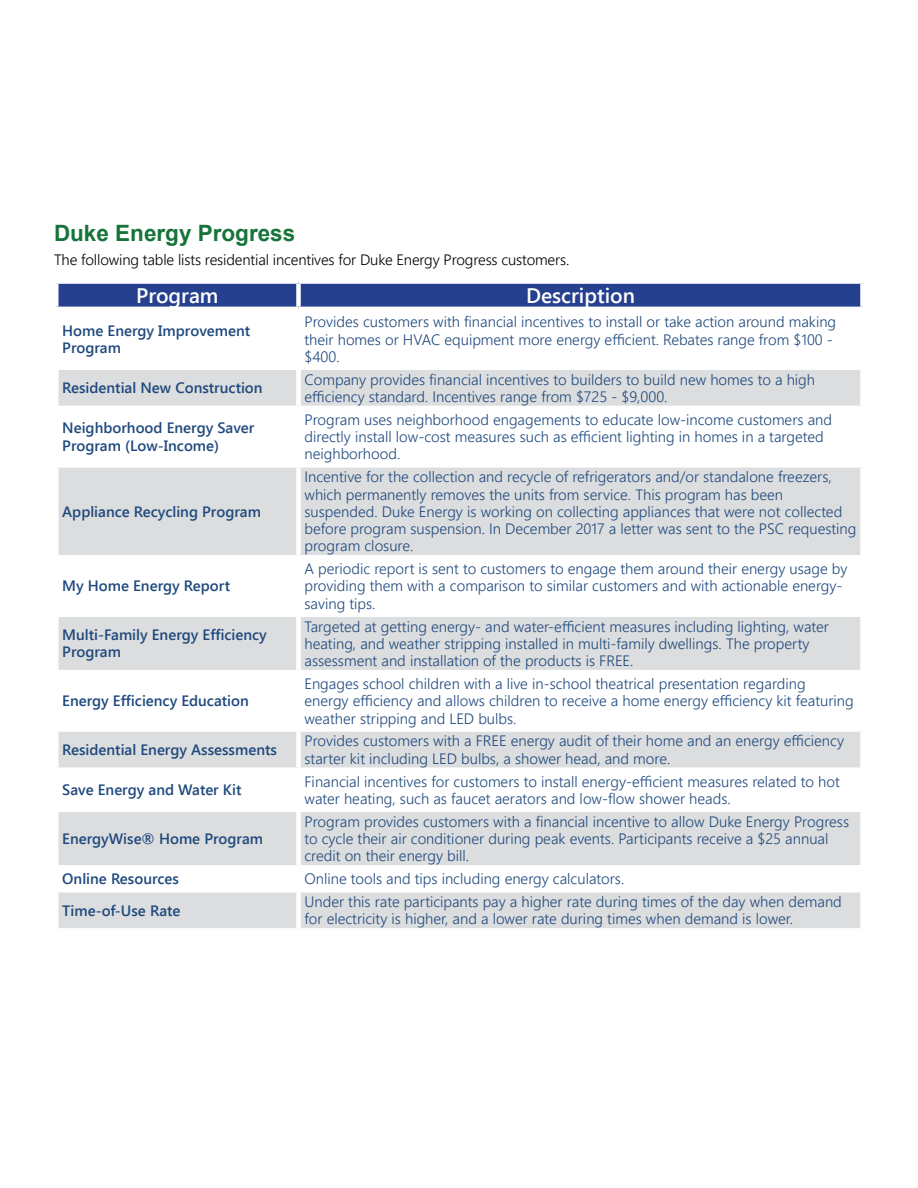
<style>
.page{position:relative;width:918px;height:1188px;background:#fff}
.page>*{position:absolute;margin:0;border:0;box-sizing:border-box;transform-origin:0 0}
.t1{font:700 22.5px "Arial";color:#16743b}
.t2{font:600 21px "Segoe UI";color:#fff}
.t3{font:300 15px/17.2px "Segoe UI";color:#1f497d}
.t4{font:600 15px/17.2px "Segoe UI";color:#1f497d}
.t5{font:300 15px "Segoe UI";letter-spacing:-.01em;color:#000}
</style>
<div class="page">
<div style="left:58px;top:284px;width:802px;height:23px;background:#25408f"></div>
<svg style="left:58px;top:370px;width:802px;height:558px;fill:#dcddde"></svg>
<div style="left:296px;top:370px;width:5px;height:36px;background:#fff"></div>
<hr style="left:54px;top:406px;width:244px;height:4px;background:#fff">
<hr style="left:298px;top:406px;width:567px;height:4px;background:#fff">
<div style="left:296px;top:410px;width:5px;height:53px;background:#fff"></div>
<div style="left:54px;top:463px;width:244px;height:5px;background:#fff"></div>
<div style="left:298px;top:463px;width:567px;height:5px;background:#fff"></div>
<div style="left:296px;top:468px;width:5px;height:87px;background:#fff"></div>
<div style="left:54px;top:555px;width:244px;height:5px;background:#fff"></div>
<div style="left:298px;top:555px;width:567px;height:5px;background:#fff"></div>
<div style="left:296px;top:560px;width:5px;height:52px;background:#fff"></div>
<div style="left:54px;top:612px;width:244px;height:5px;background:#fff"></div>
<div style="left:298px;top:612px;width:567px;height:5px;background:#fff"></div>
<div style="left:296px;top:617px;width:5px;height:53px;background:#fff"></div>
<hr style="left:54px;top:670px;width:244px;height:4px;background:#fff">
<hr style="left:298px;top:670px;width:567px;height:4px;background:#fff">
<div style="left:296px;top:674px;width:5px;height:53px;background:#fff"></div>
<div style="left:54px;top:727px;width:244px;height:5px;background:#fff"></div>
<div style="left:298px;top:727px;width:567px;height:5px;background:#fff"></div>
<div style="left:296px;top:732px;width:5px;height:35px;background:#fff"></div>
<div style="left:54px;top:767px;width:244px;height:5px;background:#fff"></div>
<div style="left:298px;top:767px;width:567px;height:5px;background:#fff"></div>
<div style="left:296px;top:772px;width:5px;height:36px;background:#fff"></div>
<hr style="left:54px;top:808px;width:244px;height:4px;background:#fff">
<hr style="left:298px;top:808px;width:567px;height:4px;background:#fff">
<div style="left:296px;top:812px;width:5px;height:53px;background:#fff"></div>
<div style="left:54px;top:865px;width:244px;height:5px;background:#fff"></div>
<div style="left:298px;top:865px;width:567px;height:5px;background:#fff"></div>
<div style="left:296px;top:870px;width:5px;height:18px;background:#fff"></div>
<hr style="left:54px;top:888px;width:244px;height:4px;background:#fff">
<hr style="left:298px;top:888px;width:567px;height:4px;background:#fff">
<div style="left:296px;top:892px;width:5px;height:36px;background:#fff"></div>
<div style="left:296px;top:284px;width:5px;height:23px;background:#fff"></div>
<h1 class="t1" style="left:54px;top:218px;width:243px">Duke Energy Progress</h1>
<p class="t5" style="left:54px;top:249px;width:517px">The following table lists residential incentives for Duke Energy Progress customers.</p>
<h2 class="t2" style="left:136px;top:281px;width:84px">Program</h2>
<h2 class="t2" style="left:526px;top:281px;width:110px">Description</h2>
<p class="t4" style="left:62px;top:321px;width:189px">Home Energy Improvement<br>Program</p>
<p class="t3" style="left:304px;top:313px;width:533px">Provides customers with financial incentives to install or take action around making their homes or HVAC equipment more energy efficient. Rebates range from $100 - $400.</p>
<p class="t4" style="left:62px;top:379px;width:202px">Residential New Construction</p>
<p class="t3" style="left:304px;top:370px;width:512px">Company provides financial incentives to builders to build new homes to a high efficiency standard. Incentives range from $725 - $9,000.</p>
<p class="t4" style="left:62px;top:419px;width:194px">Neighborhood Energy Saver<br>Program (Low-Income)</p>
<p class="t3" style="left:304px;top:410px;width:529px">Program uses neighborhood engagements to educate low-income customers and directly install low-cost measures such as efficient lighting in homes in a targeted neighborhood.</p>
<p class="t4" style="left:62px;top:502px;width:200px">Appliance Recycling Program</p>
<p class="t4" style="left:62px;top:577px;width:169px">My Home Energy Report</p>
<p class="t3" style="left:304px;top:468px;width:554px">Incentive for the collection and recycle of refrigerators and/or standalone freezers, which permanently removes the units from service. This program has been suspended. Duke Energy is working on collecting appliances that were not collected before program suspension. In December 2017 a letter was sent to the PSC requesting program closure.</p>
<p class="t3" style="left:304px;top:560px;width:545px">A periodic report is sent to customers to engage them around their energy usage by providing them with a comparison to similar customers and with actionable energy&shy;saving tips.</p>
<p class="t4" style="left:62px;top:626px;width:206px">Multi-Family Energy Efficiency<br>Program</p>
<p class="t3" style="left:304px;top:617px;width:526px">Targeted at getting energy- and water-efficient measures including lighting, water heating, and weather stripping installed in multi-family dwellings. The property assessment and installation of the products is FREE.</p>
<p class="t4" style="left:62px;top:692px;width:188px">Energy Efficiency Education</p>
<p class="t3" style="left:304px;top:674px;width:551px">Engages school children with a live in-school theatrical presentation regarding<br>energy efficiency and allows children to receive a home energy efficiency kit featuring weather stripping and LED bulbs.</p>
<p class="t4" style="left:62px;top:740px;width:216px">Residential Energy Assessments</p>
<p class="t3" style="left:304px;top:732px;width:541px">Provides customers with a FREE energy audit of their home and an energy efficiency starter kit including LED bulbs, a shower head, and more.</p>
<p class="t4" style="left:62px;top:781px;width:181px">Save Energy and Water Kit</p>
<p class="t3" style="left:304px;top:772px;width:537px">Financial incentives for customers to install energy-efficient measures related to hot water heating, such as faucet aerators and low-flow shower heads.</p>
<p class="t4" style="left:62px;top:829px;width:202px">EnergyWise® Home Program</p>
<p class="t3" style="left:304px;top:812px;width:546px">Program provides customers with a financial incentive to allow Duke Energy Progress to cycle their air conditioner during peak events. Participants receive a $25 annual credit on their energy bill.</p>
<p class="t4" style="left:62px;top:870px;width:118px">Online Resources</p>
<p class="t3" style="left:304px;top:870px;width:321px">Online tools and tips including energy calculators.</p>
<p class="t4" style="left:62px;top:901px;width:120px">Time-of-Use Rate</p>
<p class="t3" style="left:304px;top:893px;width:539px">Under this rate participants pay a higher rate during times of the day when demand for electricity is higher, and a lower rate during times when demand is lower.</p>
</div>
